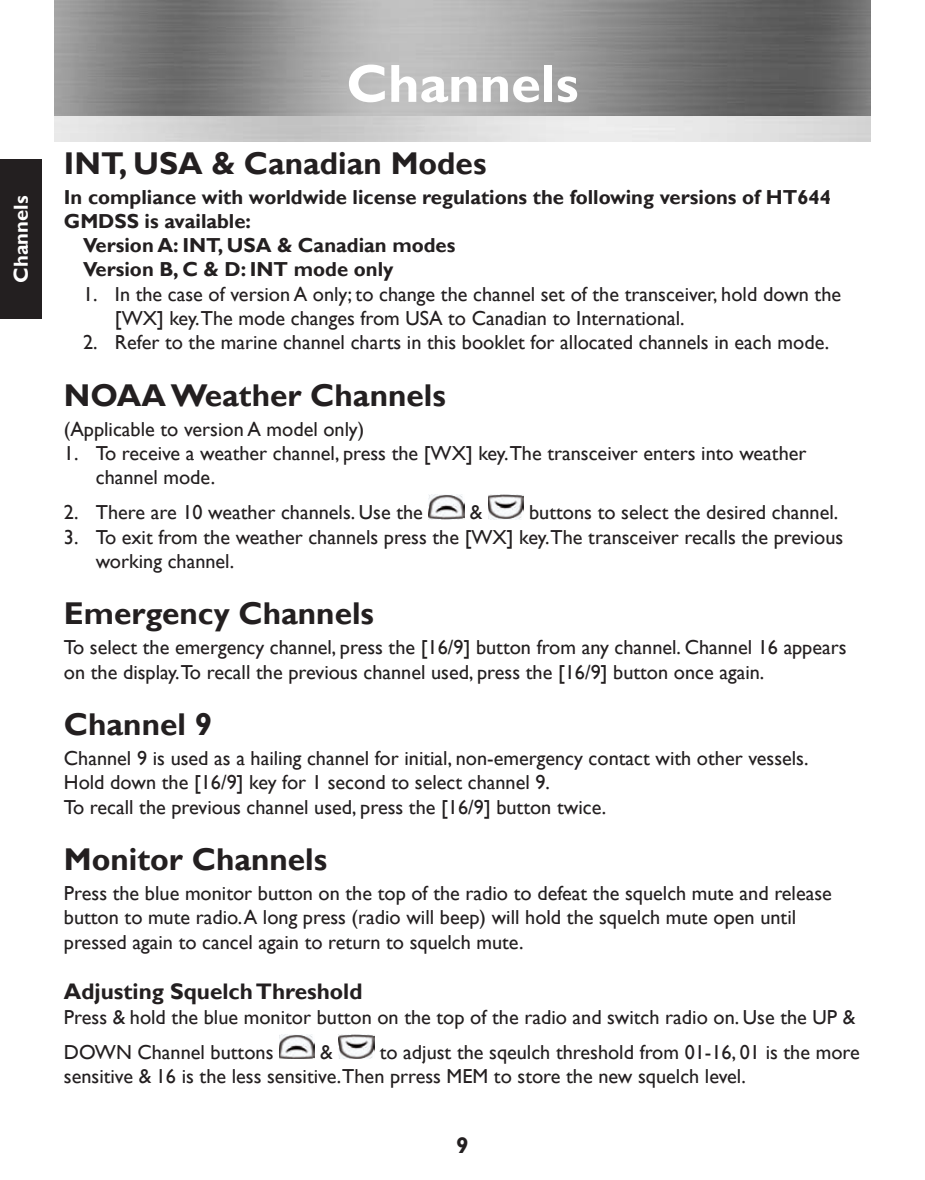
<style>
.page{position:relative;width:925px;height:1180px;background:#fff}
.page>*{position:absolute;margin:0;border:0;box-sizing:border-box;transform-origin:0 0}
.t1{font:700 54px "Gill Sans";color:#fff}
.t2{font:700 31.5px "Gill Sans";color:#231f20}
.t3{font:700 22.5px "Gill Sans";color:#231f20}
.t4{font:20.25px/24.3px "Gill Sans";color:#231f20}
.t5{font:700 20.25px "Gill Sans";color:#231f20}
.t6{font:700 20.25px "Gill Sans";color:#fff}
</style>
<div class="page">
<div style="left:0;top:159px;width:41px;height:160px;background:#231f20"></div>
<img style="left:54px;top:1px;width:817px;height:115px">
<img style="left:488px;top:495px;width:35px;height:24px">
<img style="left:428px;top:495px;width:36px;height:24px">
<img style="left:279px;top:1034px;width:36px;height:25px">
<img style="left:338px;top:1034px;width:36px;height:25px">
<p class="t6" style="left:9px;top:283px;width:89px;rotate:-90deg">Channels</p>
<h1 class="t1" style="left:346px;top:52px;width:234px">Channels</h1>
<h2 class="t2" style="left:64px;top:144px;width:424px">INT, USA &amp; Canadian Modes</h2>
<p class="t5" style="left:64px;top:185px;width:768px">In compliance with worldwide license regulations the following versions of HT644</p>
<p class="t5" style="left:64px;top:209px;width:189px">GMDSS is available:</p>
<p class="t5" style="left:83px;top:233px;width:374px">Version A: INT, USA &amp; Canadian modes</p>
<p class="t5" style="left:83px;top:258px;width:312px">Version B, C &amp; D: INT mode only</p>
<p class="t4" style="left:115px;top:281px;width:728px;text-indent:-32px">1. In the case of version A only; to change the channel set of the transceiver, hold down the [WX] key.The mode changes from USA to Canadian to International.</p>
<p class="t4" style="left:83px;top:330px;width:748px">2. Refer to the marine channel charts in this booklet for allocated channels in each mode.</p>
<h2 class="t2" style="left:64px;top:376px;width:383px">NOAA Weather Channels</h2>
<p class="t4" style="left:64px;top:416px;width:302px">(Applicable to version A model only)</p>
<p class="t4" style="left:96px;top:441px;width:712px;text-indent:-32px">1. To receive a weather channel, press the [WX] key.The transceiver enters into weather channel mode.</p>
<p class="t4" style="left:64px;top:500px;width:360px">2. There are 10 weather channels. Use the</p>
<p class="t4" style="left:470px;top:500px;width:14px">&amp;</p>
<p class="t4" style="left:529px;top:500px;width:311px">buttons to select the desired channel.</p>
<p class="t4" style="left:96px;top:524px;width:749px;text-indent:-32px">3. To exit from the weather channels press the [WX] key.The transceiver recalls the previous working channel.</p>
<h2 class="t2" style="left:64px;top:595px;width:312px">Emergency Channels</h2>
<p class="t4" style="left:64px;top:635px;width:784px">To select the emergency channel, press the [16/9] button from any channel. Channel 16 appears on the display.To recall the previous channel used, press the [16/9] button once again.</p>
<h2 class="t2" style="left:64px;top:706px;width:150px">Channel 9</h2>
<p class="t4" style="left:64px;top:746px;width:746px">Channel 9 is used as a hailing channel for initial, non-emergency contact with other vessels.<br>Hold down the [16/9] key for 1 second to select channel 9.<br>To recall the previous channel used, press the [16/9] button twice.</p>
<h2 class="t2" style="left:64px;top:841px;width:265px">Monitor Channels</h2>
<p class="t4" style="left:64px;top:881px;width:769px">Press the blue monitor button on the top of the radio to defeat the squelch mute and release button to mute radio. A long press (radio will beep) will hold the squelch mute open until pressed again to cancel again to return to squelch mute.</p>
<p class="t3" style="left:64px;top:978px;width:300px">Adjusting Squelch Threshold</p>
<p class="t4" style="left:64px;top:1000px;width:793px;line-height:34.9px">Press &amp; hold the blue monitor button on the top of the radio and switch radio on. Use the UP &amp;<br>DOWN Channel buttons</p>
<p class="t4" style="left:64px;top:1040px;width:797px;text-indent:316px">to adjust the sqeulch threshold from 01-16, 01 is the more sensitive &amp; 16 is the less sensitive.Then prress MEM to store the new squelch level.</p>
<p class="t4" style="left:320px;top:1040px;width:14px">&amp;</p>
<p class="t3" style="left:456px;top:1132px;width:14px">9</p>
</div>
